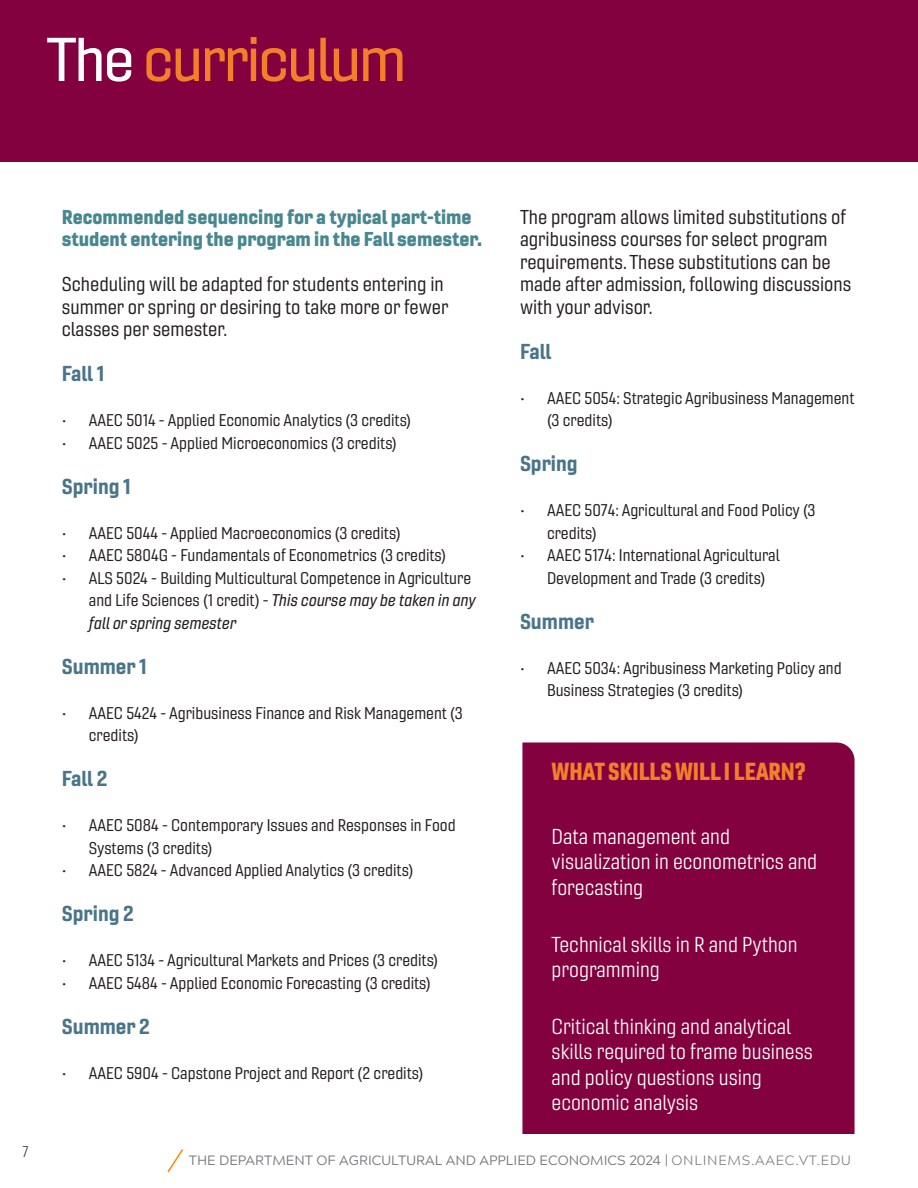
<style>
.page{position:relative;width:918px;height:1188px;background:#fff}
.page>*{position:absolute;margin:0;border:0;box-sizing:border-box;transform-origin:0 0}
.heading{font:500 expanded 60px "Gineso";letter-spacing:-.04em;color:#f47f2a}
.heading-2{font:24px "Gineso Con Bla";color:#f47f2a}
.heading-3{font:21px/25.2px "Gineso Nor Boo";color:#fff}
.t1{font:21px "Gineso Nor Bol";color:#49748a}
.t2{font:19.5px/22.5px "Gineso Nor Reg";color:#231f20}
.t3{font:19.5px/22.5px "Gineso Nor Bla";color:#47878f}
.t4{font:16.5px/22.5px "Gineso Nor Reg";color:#231f20}
.t5{font:15px "Gineso Nor Lig";color:#231f20}
.t6{font:13.5px "Acherus Grotesque";color:#77777a}
.s1{color:#fff}
.s2{font-family:"Gineso Nor Med It"}
.s3{font-weight:300}
</style>
<div class="page">
<div style="left:0;top:0;width:918px;height:162px;background:#83013e"></div>
<svg style="left:167px;top:1149px;width:16px;height:24px"></svg>
<div style="left:522px;top:742px;width:333px;height:392px;background:#83013e"></div>
<p class="heading" style="left:46px;top:22px;width:362px"><span class="s1">The</span> curriculum</p>
<p class="t5" style="left:22px;top:1142px;width:7px">7</p>
<p class="t3" style="left:62px;top:205px;width:422px">Recommended sequencing for a typical part-time student entering the program in the Fall semester.</p>
<p class="t2" style="left:62px;top:273px;width:388px">Scheduling will be adapted for students entering in summer or spring or desiring to take more or fewer classes per semester.</p>
<p class="t1" style="left:62px;top:360px;width:44px">Fall 1</p>
<p class="t4" style="left:62px;top:409px;width:351px">• AAEC 5014 - Applied Economic Analytics (3 credits)</p>
<p class="t4" style="left:62px;top:431px;width:337px">• AAEC 5025 - Applied Microeconomics (3 credits)</p>
<p class="t1" style="left:62px;top:472px;width:70px">Spring 1</p>
<p class="t4" style="left:62px;top:521px;width:340px">• AAEC 5044 - Applied Macroeconomics (3 credits)</p>
<p class="t4" style="left:62px;top:544px;width:386px">• AAEC 5804G - Fundamentals of Econometrics (3 credits)</p>
<p class="t4" style="left:89px;top:566px;width:388px;text-indent:-27px">• ALS 5024 - Building Multicultural Competence in Agriculture and Life Sciences (1 credit) - <span class="s2">This course may be taken in any fall or spring semester</span></p>
<p class="t1" style="left:62px;top:652px;width:86px">Summer 1</p>
<p class="t4" style="left:89px;top:701px;width:376px;text-indent:-27px">• AAEC 5424 - Agribusiness Finance and Risk Management (3 credits)</p>
<p class="t1" style="left:62px;top:765px;width:47px">Fall 2</p>
<p class="t4" style="left:89px;top:814px;width:368px;text-indent:-27px">• AAEC 5084 - Contemporary Issues and Responses in Food<br>Systems (3 credits)</p>
<p class="t4" style="left:62px;top:859px;width:353px">• AAEC 5824 - Advanced Applied Analytics (3 credits)</p>
<p class="t1" style="left:62px;top:900px;width:74px">Spring 2</p>
<p class="t4" style="left:62px;top:949px;width:378px">• AAEC 5134 - Agricultural Markets and Prices (3 credits)</p>
<p class="t4" style="left:62px;top:971px;width:371px">• AAEC 5484 - Applied Economic Forecasting (3 credits)</p>
<p class="t1" style="left:62px;top:1012px;width:89px">Summer 2</p>
<p class="t4" style="left:62px;top:1061px;width:363px">• AAEC 5904 - Capstone Project and Report (2 credits)</p>
<p class="t2" style="left:520px;top:205px;width:333px">The program allows limited substitutions of agribusiness courses for select program requirements. These substitutions can be made after admission, following discussions with your advisor.</p>
<p class="t1" style="left:520px;top:337px;width:33px">Fall</p>
<p class="t4" style="left:547px;top:386px;width:309px;text-indent:-27px">• AAEC 5054: Strategic Agribusiness Management (3 credits)</p>
<p class="t1" style="left:520px;top:450px;width:59px">Spring</p>
<p class="t4" style="left:547px;top:499px;width:270px;text-indent:-27px">• AAEC 5074: Agricultural and Food Policy (3 credits)</p>
<p class="t4" style="left:547px;top:544px;width:234px;text-indent:-27px">• AAEC 5174: International Agricultural<br>Development and Trade (3 credits)</p>
<p class="t1" style="left:520px;top:607px;width:75px">Summer</p>
<p class="t4" style="left:547px;top:656px;width:296px;text-indent:-27px">• AAEC 5034: Agribusiness Marketing Policy and<br>Business Strategies (3 credits)</p>
<p class="heading-2" style="left:552px;top:756px;width:256px">WHAT SKILLS WILL I LEARN?</p>
<p class="heading-3" style="left:552px;top:824px;width:267px">Data management and visualization in econometrics and forecasting</p>
<p class="heading-3" style="left:552px;top:932px;width:248px">Technical skills in R and Python programming</p>
<p class="heading-3" style="left:552px;top:1014px;width:263px">Critical thinking and analytical skills required to frame business and policy questions using economic analysis</p>
<p class="t6" style="left:189px;top:1149px;width:663px">THE DEPARTMENT OF AGRICULTURAL AND APPLIED ECONOMICS 2024 | <span class="s3">ONLINEMS.AAEC.VT.EDU</span></p>
</div>
